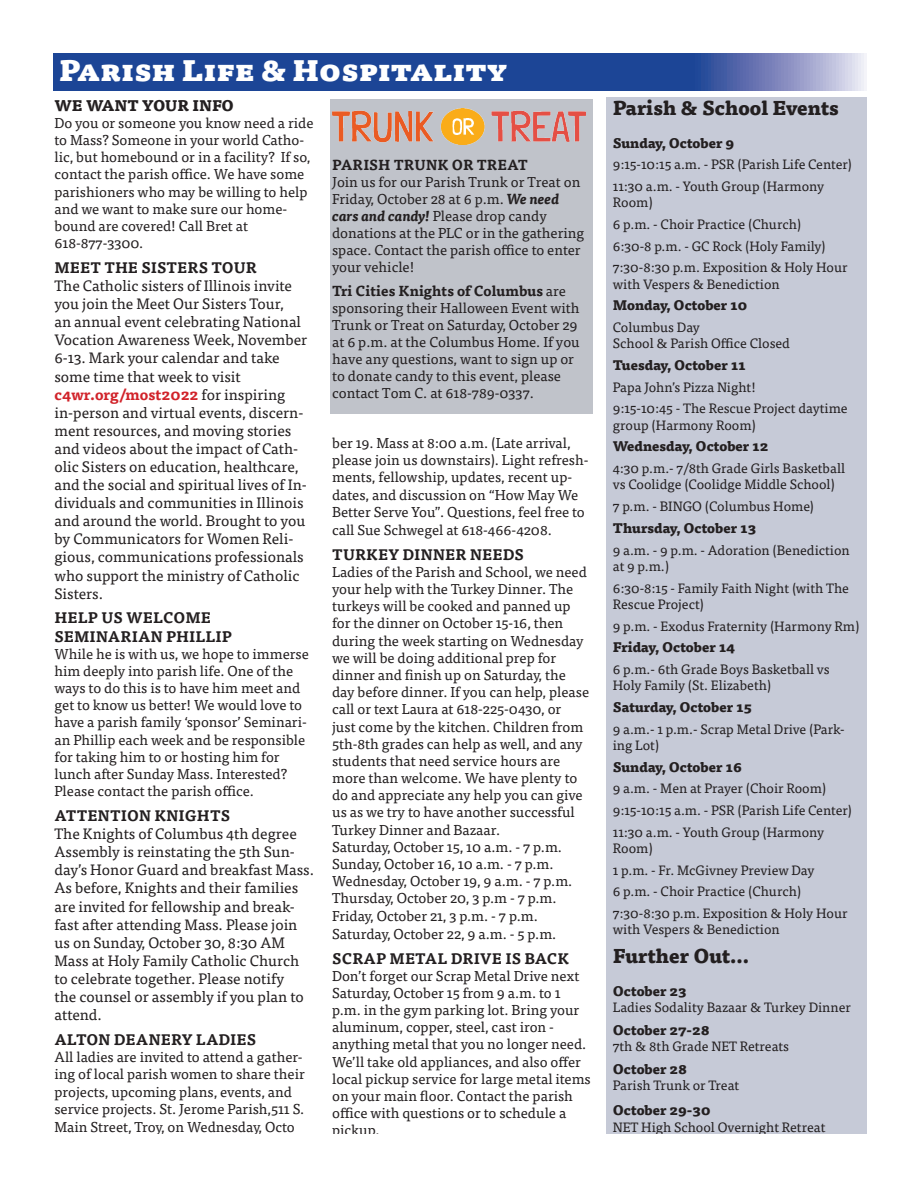
<style>
.page{position:relative;width:918px;height:1188px;background:#fff}
.page>*{position:absolute;margin:0;border:0;box-sizing:border-box;transform-origin:0 0}
.t1{font:900 28.65px "Tisa Pro";color:#fff}
.t2{font:800 19.65px "Tisa Pro";color:#231f20}
.t3{font:15px/18.1px "Tisa Pro";color:#231f20}
.t4{font:700 15px/18.1px "Tisa Pro";color:#231f20}
.t5{font:800 15px "Tisa Pro";color:#231f20}
.t6{font:14.25px/17.2px "Tisa Pro";color:#231f20}
.t7{font:13.5px/21.8px "Tisa Pro";color:#231f20}
.s1{font-weight:700}
.s2{font-weight:700;color:#d1232a}
.s3{font-weight:700;font-style:italic}
.s4{font-weight:800}
</style>
<div class="page">
<div style="left:331px;top:100px;width:262px;height:314px;background:#c0c3ca"></div>
<svg style="left:54px;top:54px;width:812px;height:37px;background:#31549e"></svg>
<div style="left:606px;top:98px;width:260px;height:1036px;background:#c6cad7"></div>
<img style="left:332px;top:109px;width:254px;height:36px">
<p class="t1" style="left:59px;top:46px;width:450px">Parish Life &amp; Hospitality</p>
<p class="t5" style="left:54px;top:93px;width:181px">WE WANT YOUR INFO</p>
<p class="t6" style="left:54px;top:113px;width:261px">Do you or someone you know need a ride to Mass? Someone in your world Catho&shy;lic, but homebound or in a facility? If so, contact the parish office. We have some parishioners who may be willing to help and we want to make sure our home&shy;bound are covered! Call Bret at 618-877-3300.</p>
<p class="t3" style="left:54px;top:258px;width:254px"><span class="s1">MEET THE SISTERS TOUR<br></span>The Catholic sisters of Illinois invite you join the Meet Our Sisters Tour,<br>an annual event celebrating National Vocation Awareness Week, November 6-13. Mark your calendar and take some time that week to visit <span class="s2">c4wr.org/most2022</span> for inspiring in-person and virtual events, discern&shy;ment resources, and moving stories and videos about the impact of Cath&shy;olic Sisters on education, healthcare, and the social and spiritual lives of In&shy;dividuals and communities in Illinois and around the world. Brought to you by Communicators for Women Reli&shy;gious, communications professionals who support the ministry of Catholic Sisters.</p>
<p class="t4" style="left:54px;top:608px;width:179px">HELP US WELCOME<br>SEMINARIAN PHILLIP</p>
<p class="t6" style="left:54px;top:644px;width:256px">While he is with us, we hope to immerse him deeply into parish life. One of the ways to do this is to have him meet and get to know us better! We would love to have a parish family ‘sponsor’ Seminari&shy;an Phillip each week and be responsible for taking him to or hosting him for lunch after Sunday Mass. Interested?<br>Please contact the parish office.</p>
<p class="t3" style="left:54px;top:806px;width:261px"><span class="s1">ATTENTION KNIGHTS<br></span>The Knights of Columbus 4th degree<br>Assembly is reinstating the 5th Sun&shy;day’s Honor Guard and breakfast Mass.<br>As before, Knights and their families are invited for fellowship and break&shy;fast after attending Mass. Please join us on Sunday, October 30, 8:30 AM<br>Mass at Holy Family Catholic Church to celebrate together. Please notify<br>the counsel or assembly if you plan to attend.</p>
<p class="t4" style="left:54px;top:1030px;width:203px">ALTON DEANERY LADIES</p>
<p class="t6" style="left:54px;top:1048px;width:252px">All ladies are invited to attend a gather&shy;ing of local parish women to share their projects, upcoming plans, events, and service projects. St. Jerome Parish,511 S.<br>Main Street, Troy, on Wednesday, Octo</p>
<p class="t6" style="left:332px;top:155px;width:254px"><span class="s1">PARISH TRUNK OR TREAT<br></span>Join us for our Parish Trunk or Treat on<br>Friday, October 28 at 6 p.m. <span class="s3">We need cars and candy!</span> Please drop candy donations at the PLC or in the gathering space. Contact the parish office to enter your vehicle!</p>
<p class="t6" style="left:332px;top:282px;width:249px"><span class="s1">Tri Cities Knights of Columbus</span> are sponsoring their Halloween Event with Trunk or Treat on Saturday, October 29 at 6 p.m. at the Columbus Home. If you have any questions, want to sign up or to donate candy to this event, please contact Tom C. at 618-789-0337.</p>
<p class="t6" style="left:332px;top:433px;width:258px">ber 19. Mass at 8:00 a.m. (Late arrival, please join us downstairs). Light refresh&shy;ments, fellowship, updates, recent up&shy;dates, and discussion on “How May We Better Serve You”. Questions, feel free to call Sue Schwegel at 618-466-4208.</p>
<p class="t4" style="left:332px;top:544px;width:193px">TURKEY DINNER NEEDS</p>
<p class="t6" style="left:332px;top:562px;width:259px">Ladies of the Parish and School, we need your help with the Turkey Dinner. The turkeys will be cooked and panned up for the dinner on October 15-16, then during the week starting on Wednesday we will be doing additional prep for dinner and finish up on Saturday, the day before dinner. If you can help, please call or text Laura at 618-225-0430, or<br>just come by the kitchen. Children from 5th-8th grades can help as well, and any students that need service hours are more than welcome. We have plenty to do and appreciate any help you can give us as we try to have another successful Turkey Dinner and Bazaar.<br>Saturday, October 15, 10 a.m. - 7 p.m.<br>Sunday, October 16, 10 a.m. - 7 p.m.<br>Wednesday, October 19, 9 a.m. - 7 p.m.<br>Thursday, October 20, 3 p.m - 7 p.m.<br>Friday, October 21, 3 p.m. - 7 p.m.<br>Saturday, October 22, 9 a.m. - 5 p.m.</p>
<p class="t4" style="left:332px;top:948px;width:239px">SCRAP METAL DRIVE IS BACK</p>
<p class="t6" style="left:332px;top:966px;width:260px">Don’t forget our Scrap Metal Drive next Saturday, October 15 from 9 a.m. to 1 p.m. in the gym parking lot. Bring your aluminum, copper, steel, cast iron - anything metal that you no longer need.<br>We’ll take old appliances, and also offer local pickup service for large metal items on your main floor. Contact the parish office with questions or to schedule a pickup.</p>
<p class="t2" style="left:613px;top:92px;width:228px">Parish &amp; School Events</p>
<p class="t7" style="left:613px;top:131px;width:241px"><span class="s4">Sunday, October 9<br></span>9:15-10:15 a.m. - PSR (Parish Life Center)<br>11:30 a.m. - Youth Group (Harmony</p>
<p class="t7" style="left:613px;top:191px;width:236px">Room)<br>6 p.m. - Choir Practice (Church)<br>6:30-8 p.m. - GC Rock (Holy Family)<br>7:30-8:30 p.m. Exposition &amp; Holy Hour</p>
<p class="t7" style="left:613px;top:272px;width:168px">with Vespers &amp; Benediction<br><span class="s4">Monday, October 10<br></span>Columbus Day</p>
<p class="t7" style="left:613px;top:332px;width:236px">School &amp; Parish Office Closed<br><span class="s4">Tuesday, October 11<br></span>Papa John’s Pizza Night!<br>9:15-10:45 - The Rescue Project daytime</p>
<p class="t7" style="left:613px;top:413px;width:234px">group (Harmony Room)<br><span class="s4">Wednesday, October 12<br></span>4:30 p.m.- 7/8th Grade Girls Basketball</p>
<p class="t7" style="left:613px;top:473px;width:238px">vs Coolidge (Coolidge Middle School)<br>7 p.m. - BINGO (Columbus Home)<br><span class="s4">Thursday, October 13<br></span>9 a.m. - 9 p.m. - Adoration (Benediction</p>
<p class="t7" style="left:613px;top:554px;width:238px">at 9 p.m.)<br>6:30-8:15 - Family Faith Night (with The</p>
<p class="t7" style="left:613px;top:592px;width:248px">Rescue Project)<br>9 p.m. - Exodus Fraternity (Harmony Rm)<br><span class="s4">Friday, October 14<br></span>6 p.m.- 6th Grade Boys Basketball vs</p>
<p class="t7" style="left:613px;top:674px;width:233px">Holy Family (St. Elizabeth)<br><span class="s4">Saturday, October 15<br></span>9 a.m.- 1 p.m.- Scrap Metal Drive (Park-</p>
<p class="t7" style="left:613px;top:733px;width:241px">ing Lot)<br><span class="s4">Sunday, October 16<br></span>9 a.m. - Men at Prayer (Choir Room)<br>9:15-10:15 a.m. - PSR (Parish Life Center)<br>11:30 a.m. - Youth Group (Harmony</p>
<p class="t7" style="left:613px;top:837px;width:236px">Room)<br>1 p.m. - Fr. McGivney Preview Day<br>6 p.m. - Choir Practice (Church)<br>7:30-8:30 p.m. Exposition &amp; Holy Hour</p>
<p class="t7" style="left:613px;top:918px;width:168px">with Vespers &amp; Benediction</p>
<p class="t2" style="left:613px;top:940px;width:138px">Further Out...</p>
<p class="t7" style="left:613px;top:982px;width:240px;line-height:16.4px"><span class="s4">October 23<br></span>Ladies Sodality Bazaar &amp; Turkey Dinner</p>
<p class="t7" style="left:613px;top:1021px;width:178px;line-height:16.4px"><span class="s4">October 27-28<br></span>7th &amp; 8th Grade NET Retreats</p>
<p class="t7" style="left:613px;top:1060px;width:128px;line-height:16.4px"><span class="s4">October 28<br></span>Parish Trunk or Treat</p>
<p class="t7" style="left:613px;top:1102px;width:214px;line-height:16.4px"><span class="s4">October 29-30<br></span>NET High School Overnight Retreat</p>
</div>
